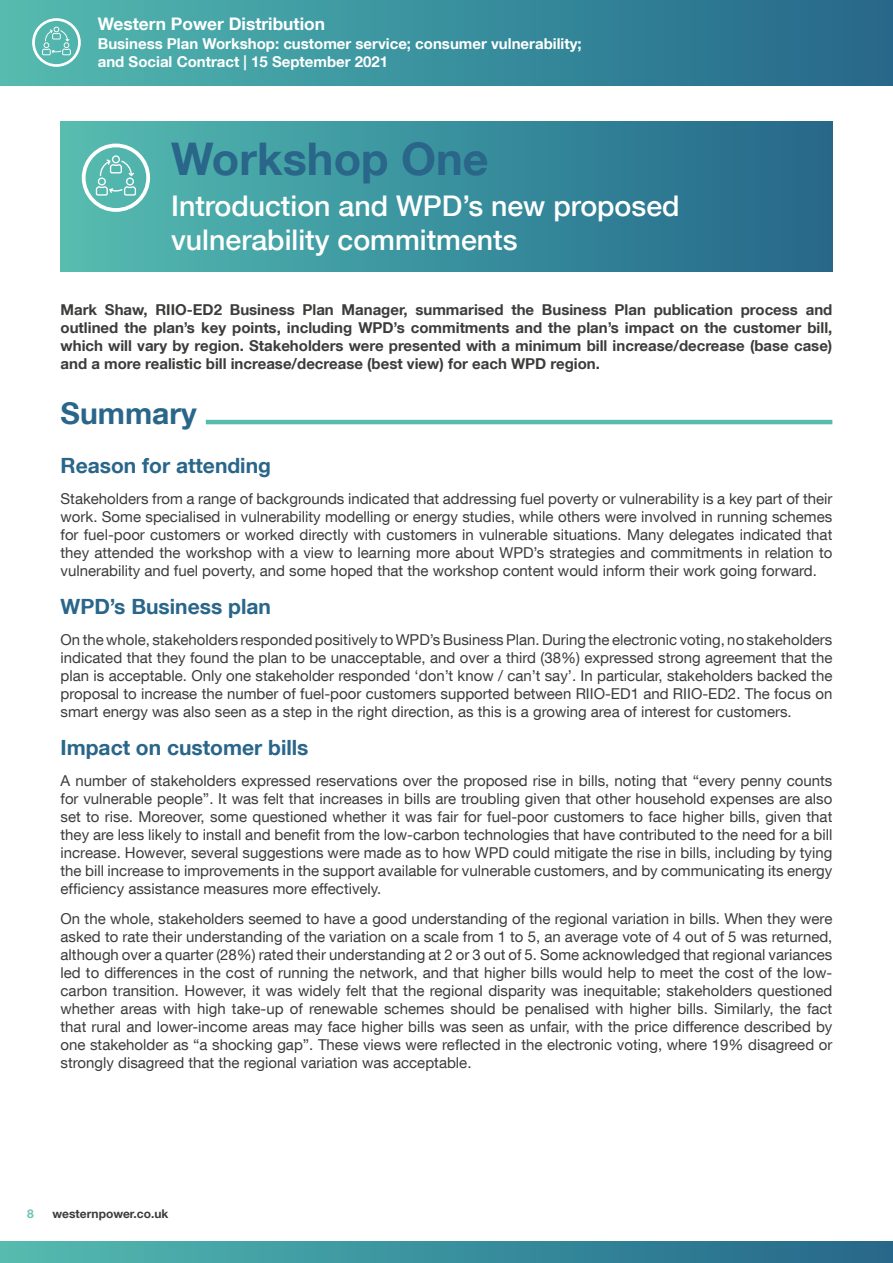
<style>
.page{position:relative;width:893px;height:1263px;background:#fff}
.page>*{position:absolute;margin:0;border:0;box-sizing:border-box;transform-origin:0 0}
.t1{font:700 45px "Helvetica Neue LT Com";color:#296689}
.t2{font:700 30px "Helvetica Neue LT Com";color:#296689}
.t3{font:500 28.5px/34.2px "Helvetica Neue LT Com";color:#fff}
.t4{font:700 21px "Helvetica Neue LT Com";color:#296689}
.t5{font:700 17.4px "Helvetica Neue LT Com";color:#fff}
.t6{font:15px/18px "Helvetica Neue LT Com";color:#3c3c3b;text-align:justify}
.t7{font:700 15px/18px "Helvetica Neue LT Com";color:#3c3c3b;text-align:justify}
.t8{font:700 15px/18.3px "Helvetica Neue LT Com";color:#fff}
.t9{font:700 12px "Helvetica Neue LT Com";color:#3c3c3b}
.t10{font:700 12px "Helvetica Neue LT Com";color:#6fc3b8}
</style>
<div class="page">
<div style="left:0;top:0;width:893px;height:85px;background:linear-gradient(to right,#53bab0,#24668a)"></div>
<div style="left:0;top:1242px;width:893px;height:21px;background:linear-gradient(to right,#53bab0,#24668a)"></div>
<svg style="left:32px;top:18px;width:49px;height:49px;background:#79c5bf"></svg>
<div style="left:61px;top:121px;width:771px;height:150px;background:linear-gradient(to right,#54bcb1,#24668a)"></div>
<hr style="left:206px;top:420px;width:626px;height:4px;background:#55bbaf">
<svg style="left:82px;top:144px;width:68px;height:68px"></svg>
<p class="t5" style="left:98px;top:13px;width:229px">Western Power Distribution</p>
<p class="t8" style="left:98px;top:34px;width:485px">Business Plan Workshop: customer service; consumer vulnerability; and Social Contract | 15 September 2021</p>
<h1 class="t1" style="left:171px;top:130px;width:319px">Workshop One</h1>
<h3 class="t3" style="left:171px;top:188px;width:510px">Introduction and WPD’s new proposed vulnerability commitments</h3>
<p class="t7" style="left:61px;top:300px;width:773px">Mark Shaw, RIIO-ED2 Business Plan Manager, summarised the Business Plan publication process and outlined the plan’s key points, including WPD’s commitments and the plan’s impact on the customer bill, which will vary by region. Stakeholders were presented with a minimum bill increase/decrease (base case) and a more realistic bill increase/decrease (best view) for each WPD region.</p>
<h2 class="t2" style="left:61px;top:395px;width:138px">Summary</h2>
<h3 class="t4" style="left:61px;top:453px;width:212px">Reason for attending</h3>
<p class="t6" style="left:61px;top:489px;width:773px">Stakeholders from a range of backgrounds indicated that addressing fuel poverty or vulnerability is a key part of their work. Some specialised in vulnerability modelling or energy studies, while others were involved in running schemes for fuel-poor customers or worked directly with customers in vulnerable situations. Many delegates indicated that they attended the workshop with a view to learning more about WPD’s strategies and commitments in relation to vulnerability and fuel poverty, and some hoped that the workshop content would inform their work going forward.</p>
<h3 class="t4" style="left:61px;top:593px;width:212px">WPD’s Business plan</h3>
<p class="t6" style="left:61px;top:630px;width:773px">On the whole, stakeholders responded positively to WPD’s Business Plan. During the electronic voting, no stakeholders indicated that they found the plan to be unacceptable, and over a third (38%) expressed strong agreement that the plan is acceptable. Only one stakeholder responded ‘don’t know / can’t say’. In particular, stakeholders backed the proposal to increase the number of fuel-poor customers supported between RIIO-ED1 and RIIO-ED2. The focus on smart energy was also seen as a step in the right direction, as this is a growing area of interest for customers.</p>
<h3 class="t4" style="left:61px;top:734px;width:249px">Impact on customer bills</h3>
<p class="t6" style="left:61px;top:771px;width:773px">A number of stakeholders expressed reservations over the proposed rise in bills, noting that “every penny counts for vulnerable people”. It was felt that increases in bills are troubling given that other household expenses are also set to rise. Moreover, some questioned whether it was fair for fuel-poor customers to face higher bills, given that they are less likely to install and benefit from the low-carbon technologies that have contributed to the need for a bill increase. However, several suggestions were made as to how WPD could mitigate the rise in bills, including by tying the bill increase to improvements in the support available for vulnerable customers, and by communicating its energy efficiency assistance measures more effectively.</p>
<p class="t6" style="left:61px;top:910px;width:773px">On the whole, stakeholders seemed to have a good understanding of the regional variation in bills. When they were asked to rate their understanding of the variation on a scale from 1 to 5, an average vote of 4 out of 5 was returned, although over a quarter (28%) rated their understanding at 2 or 3 out of 5. Some acknowledged that regional variances led to differences in the cost of running the network, and that higher bills would help to meet the cost of the low&shy;carbon transition. However, it was widely felt that the regional disparity was inequitable; stakeholders questioned whether areas with high take-up of renewable schemes should be penalised with higher bills. Similarly, the fact that rural and lower-income areas may face higher bills was seen as unfair, with the price difference described by one stakeholder as “a shocking gap”. These views were reflected in the electronic voting, where 19% disagreed or strongly disagreed that the regional variation was acceptable.</p>
<p class="t10" style="left:27px;top:1206px;width:8px">8</p>
<p class="t9" style="left:52px;top:1206px;width:117px">westernpower.co.uk</p>
</div>
